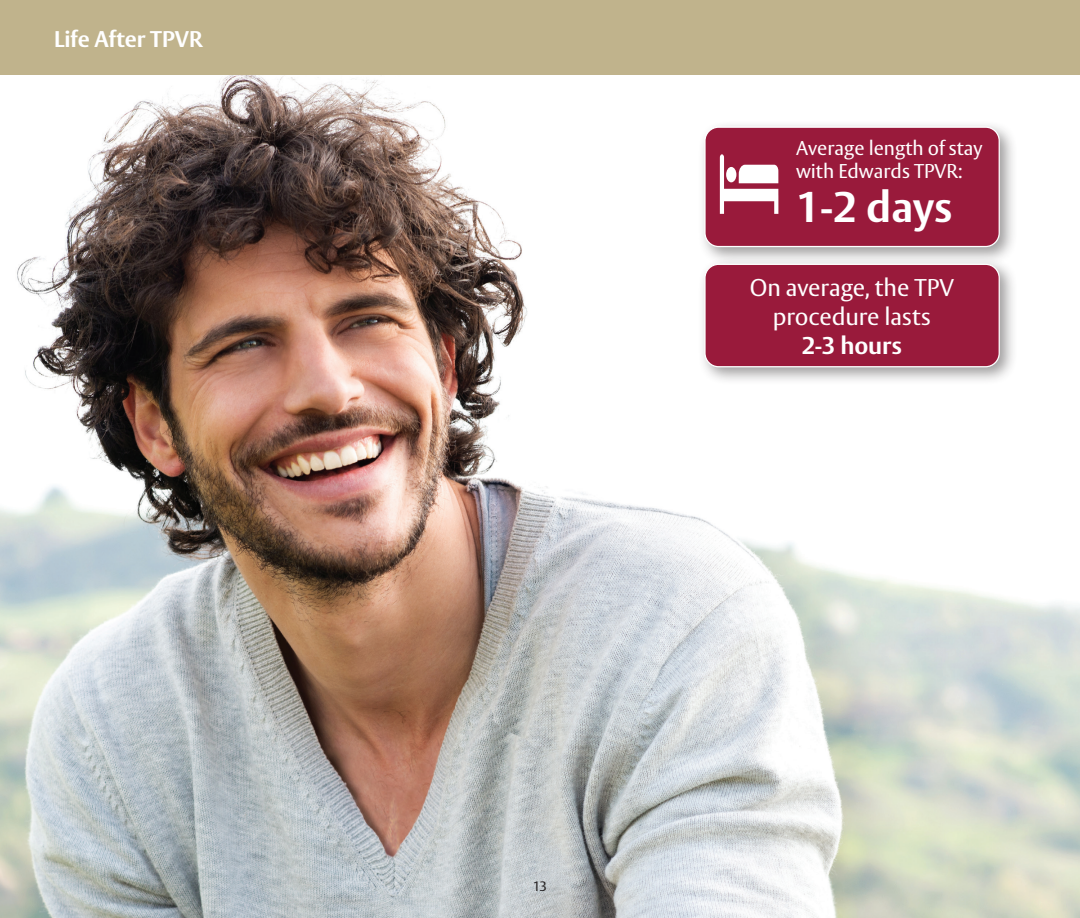
<style>
.page{position:relative;width:1080px;height:918px;background:#fff}
.page>*{position:absolute;margin:0;border:0;box-sizing:border-box;transform-origin:0 0}
.t1{font:700 42.3px "Vesta Std";color:#fff}
.t2{font:24px/28.8px "Vesta Std";letter-spacing:-.005em;color:#fff;text-align:center}
.t3{font:700 24px "Vesta Std";letter-spacing:-.005em;color:#fff}
.t4{font:700 22.5px "Vesta Std";color:#fff}
.t5{font:19.8px/22.6px "Vesta Std";color:#fff}
.t6{font:13.5px "Vesta Std";color:#231f20}
</style>
<div class="page">
<div style="left:0;top:0;width:1080px;height:76px;background:#c0b38c"></div>
<img style="left:0;top:76px;width:1080px;height:842px">
<div style="left:697px;top:120px;width:321px;height:146px;background:#231f20;opacity:.45"></div>
<div style="left:705px;top:127px;width:294px;height:120px;background:#991a3b;border-radius:14px"></div>
<div style="left:704px;top:127px;width:296px;height:120px;border:1px solid #fff;border-radius:14px"></div>
<svg style="left:720px;top:154px;width:58px;height:60px"></svg>
<div style="left:697px;top:257px;width:321px;height:129px;background:#231f20;opacity:.45"></div>
<div style="left:705px;top:264px;width:294px;height:103px;background:#991a3b;border-radius:14px"></div>
<div style="left:704px;top:264px;width:296px;height:103px;border:1px solid #fff;border-radius:14px"></div>
<p class="t4" style="left:54px;top:25px;width:150px">Life After TPVR</p>
<p class="t5" style="left:796px;top:137px;width:188px">Average length of stay with Edwards TPVR:</p>
<h1 class="t1" style="left:796px;top:183px;width:157px">1-2 days</h1>
<p class="t2" style="left:750px;top:273px;width:206px">On average, the TPV procedure lasts</p>
<p class="t3" style="left:802px;top:331px;width:101px">2-3 hours</p>
<p class="t6" style="left:533px;top:878px;width:16px">13</p>
<p class="t6" style="left:539px;top:878px;width:9px">1</p>
</div>
